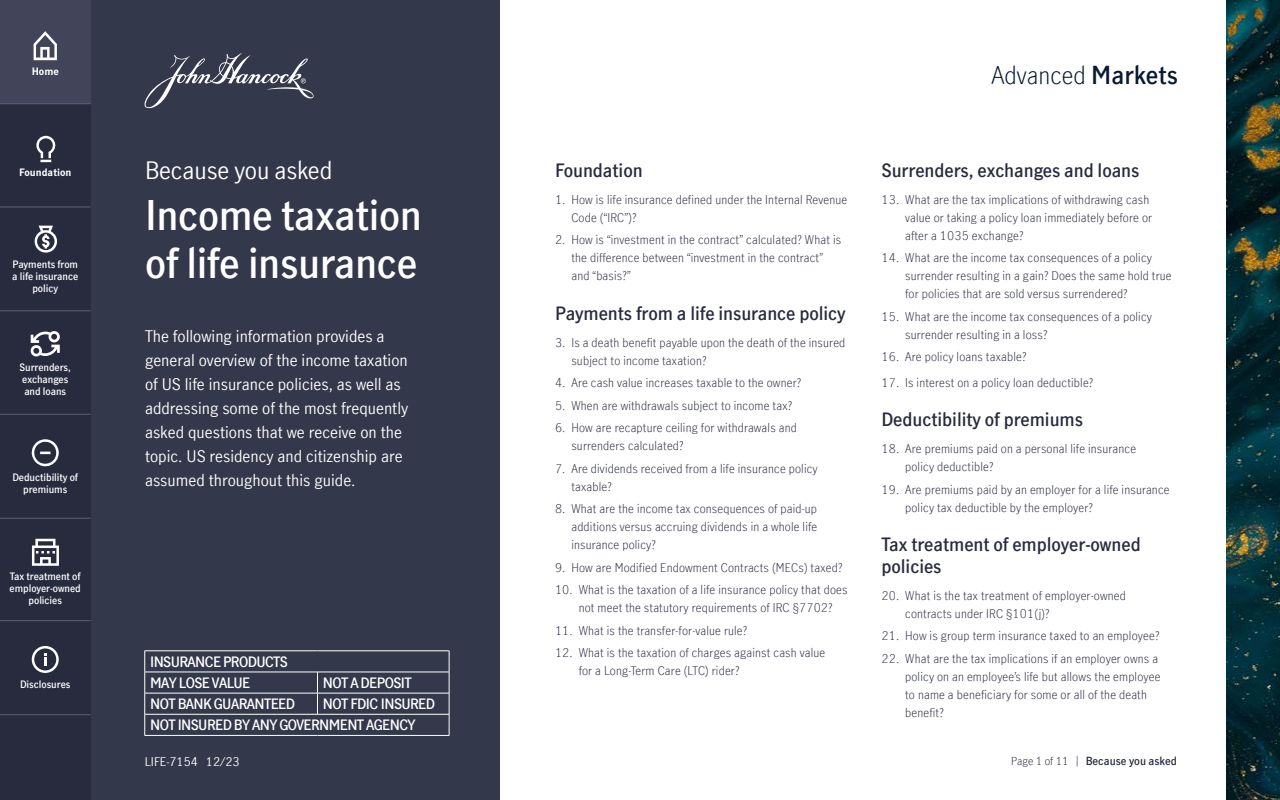
<style>
.page{position:relative;width:1280px;height:800px;background:#fff}
.page>*{position:absolute;margin:0;border:0;box-sizing:border-box;transform-origin:0 0}
.t1{font:600 40px/48px "Manulife JH Sans Optimized";letter-spacing:-.01em;color:#fff}
.t2{font:300 24.3px "Manulife JH Sans Optimized";color:#081a31}
.t3{font:24px "Manulife JH Sans Optimized";letter-spacing:-.005em;color:#fff}
.t4{font:600 18px/21.6px "Manulife JH Sans Optimized";letter-spacing:-.005em;color:#282b3e}
.t5{font:16px/24px "Manulife JH Sans Optimized";color:#fff}
.t6{font:600 14px/21.2px "Manulife JH Sans Optimized";letter-spacing:-.04em;color:#fff}
.t7{font:300 12px/18px "Manulife JH Sans Optimized";letter-spacing:.015em;color:#282b3e}
.t8{font:12px "Manulife JH Sans Optimized";color:#fff}
.t9{font:600 11px "Manulife JH Sans Optimized";color:#282b3e}
.t10{font:600 10px/12px "Manulife JH Sans Optimized";letter-spacing:-.005em;color:#fff;text-align:center}
.t11{font:700 10px "Manulife JH Sans Optimized";color:#fff}
.s1{font-weight:600}
.s2{font-weight:300}
</style>
<div class="page">
<div style="left:90px;top:0;width:410px;height:800px;background:#34384b"></div>
<div style="left:0;top:0;width:90px;height:800px;background:#282b3e"></div>
<svg style="left:144px;top:53px;width:170px;height:55px"></svg>
<img style="left:1226px;top:0;width:54px;height:800px">
<div style="left:0;top:0;width:90px;height:104px;background:#424559"></div>
<hr style="left:144px;top:651px;width:173px;height:1px;background:#fff">
<hr style="left:317px;top:651px;width:132px;height:1px;background:#fff">
<hr style="left:144px;top:672px;width:173px;height:1px;background:#fff">
<hr style="left:317px;top:672px;width:132px;height:1px;background:#fff">
<hr style="left:144px;top:693px;width:173px;height:1px;background:#fff">
<hr style="left:317px;top:693px;width:132px;height:1px;background:#fff">
<svg style="left:317px;top:672px;width:1px;height:42px"></svg>
<hr style="left:144px;top:714px;width:173px;height:1px;background:#fff">
<svg style="left:144px;top:651px;width:1px;height:84px"></svg>
<hr style="left:317px;top:714px;width:132px;height:1px;background:#fff">
<svg style="left:449px;top:651px;width:1px;height:84px"></svg>
<hr style="left:144px;top:735px;width:173px;height:1px;background:#fff">
<hr style="left:317px;top:735px;width:132px;height:1px;background:#fff">
<svg style="left:32px;top:646px;width:27px;height:27px"></svg>
<hr style="left:0;top:103px;width:90px;height:1px;background:#5e6073">
<hr style="left:0;top:414px;width:90px;height:1px;background:#5e6073">
<hr style="left:0;top:518px;width:90px;height:1px;background:#5e6073">
<hr style="left:0;top:620px;width:90px;height:1px;background:#5e6073">
<hr style="left:0;top:714px;width:90px;height:1px;background:#5e6073">
<hr style="left:0;top:207px;width:90px;height:1px;background:#5e6073">
<hr style="left:0;top:311px;width:90px;height:1px;background:#5e6073">
<svg style="left:34px;top:31px;width:23px;height:29px"></svg>
<svg style="left:34px;top:226px;width:23px;height:27px"></svg>
<svg style="left:30px;top:331px;width:30px;height:26px"></svg>
<svg style="left:31px;top:439px;width:28px;height:28px"></svg>
<svg style="left:32px;top:539px;width:27px;height:27px"></svg>
<svg style="left:36px;top:136px;width:20px;height:26px"></svg>
<p class="t11" style="left:32px;top:65px;width:29px">Home</p>
<p class="t11" style="left:19px;top:165px;width:54px">Foundation</p>
<p class="t10" style="left:12px;top:258px;width:67px">Payments from a life insurance policy</p>
<p class="t10" style="left:20px;top:361px;width:53px;text-align:left">Surrenders, exchanges and loans</p>
<p class="t10" style="left:12px;top:471px;width:67px">Deductibility of premiums</p>
<p class="t10" style="left:10px;top:570px;width:73px">Tax treatment of employer-owned policies</p>
<p class="t10" style="left:20px;top:678px;width:52px">Disclosures</p>
<h3 class="t3" style="left:145px;top:153px;width:189px">Because you asked</h3>
<h1 class="t1" style="left:145px;top:190px;width:278px">Income taxation of life insurance</h1>
<p class="t5" style="left:145px;top:324px;width:265px">The following information provides a general overview of the income taxation of US life insurance policies, as well as addressing some of the most frequently asked questions that we receive on the topic. US residency and citizenship are assumed throughout this guide.</p>
<p class="t6" style="left:150px;top:650px;width:139px">INSURANCE PRODUCTS<br>MAY LOSE VALUE</p>
<p class="t6" style="left:323px;top:671px;width:90px">NOT A DEPOSIT</p>
<p class="t6" style="left:150px;top:693px;width:146px">NOT BANK GUARANTEED</p>
<p class="t6" style="left:150px;top:693px;width:286px;text-indent:173px">NOT FDIC INSURED<br>NOT INSURED BY ANY GOVERNMENT AGENCY</p>
<p class="t8" style="left:145px;top:754px;width:96px">LIFE-7154 12/23</p>
<h3 class="t4" style="left:555px;top:158px;width:89px">Foundation</h3>
<p class="t7" style="left:571px;top:190px;width:277px;text-indent:-16px">1. How is life insurance defined under the Internal Revenue<br>Code (“IRC”)?</p>
<p class="t7" style="left:571px;top:230px;width:271px;text-indent:-16px">2. How is “investment in the contract” calculated? What is the difference between “investment in the contract” and “basis?”</p>
<h3 class="t4" style="left:555px;top:302px;width:292px">Payments from a life insurance policy</h3>
<p class="t7" style="left:571px;top:333px;width:276px;text-indent:-16px">3. Is a death benefit payable upon the death of the insured subject to income taxation?</p>
<p class="t7" style="left:555px;top:373px;width:248px">4. Are cash value increases taxable to the owner?</p>
<p class="t7" style="left:555px;top:396px;width:239px">5. When are withdrawals subject to income tax?</p>
<p class="t7" style="left:571px;top:418px;width:227px;text-indent:-16px">6. How are recapture ceiling for withdrawals and surrenders calculated?</p>
<p class="t7" style="left:571px;top:459px;width:248px;text-indent:-16px">7. Are dividends received from a life insurance policy taxable?</p>
<p class="t7" style="left:571px;top:499px;width:247px;text-align:justify;text-indent:-16px">8. What are the income tax consequences of paid-up additions versus accruing dividends in a whole life insurance policy?</p>
<p class="t7" style="left:555px;top:558px;width:289px">9. How are Modified Endowment Contracts (MECs) taxed?</p>
<p class="t7" style="left:579px;top:580px;width:270px;text-indent:-24px">10. What is the taxation of a life insurance policy that does not meet the statutory requirements of IRC §7702?</p>
<p class="t7" style="left:555px;top:621px;width:194px">11. What is the transfer-for-value rule?</p>
<p class="t7" style="left:579px;top:643px;width:248px;text-indent:-24px">12. What is the taxation of charges against cash value for a Long-Term Care (LTC) rider?</p>
<h2 class="t2" style="left:992px;top:59px;width:188px">Advanced <span class="s1">Markets</span></h2>
<h3 class="t4" style="left:882px;top:158px;width:259px">Surrenders, exchanges and loans</h3>
<p class="t7" style="left:905px;top:190px;width:249px;text-indent:-24px">13. What are the tax implications of withdrawing cash value or taking a policy loan immediately before or after a 1035 exchange?</p>
<p class="t7" style="left:905px;top:248px;width:268px;text-indent:-24px">14. What are the income tax consequences of a policy surrender resulting in a gain? Does the same hold true for policies that are sold versus surrendered?</p>
<p class="t7" style="left:905px;top:307px;width:248px;text-indent:-24px">15. What are the income tax consequences of a policy surrender resulting in a loss?</p>
<p class="t7" style="left:882px;top:347px;width:146px">16. Are policy loans taxable?</p>
<p class="t7" style="left:882px;top:373px;width:213px">17. Is interest on a policy loan deductible?</p>
<h3 class="t4" style="left:882px;top:408px;width:203px">Deductibility of premiums</h3>
<p class="t7" style="left:905px;top:439px;width:232px;text-indent:-24px">18. Are premiums paid on a personal life insurance policy deductible?</p>
<p class="t7" style="left:905px;top:480px;width:266px;text-indent:-24px">19. Are premiums paid by an employer for a life insurance policy tax deductible by the employer?</p>
<h3 class="t4" style="left:882px;top:533px;width:261px">Tax treatment of employer-owned policies</h3>
<p class="t7" style="left:905px;top:586px;width:222px;text-indent:-24px">20. What is the tax treatment of employer-owned contracts under IRC §101(j)?</p>
<p class="t7" style="left:882px;top:626px;width:279px">21. How is group term insurance taxed to an employee?</p>
<p class="t7" style="left:905px;top:649px;width:257px;text-indent:-24px">22. What are the tax implications if an employer owns a policy on an employee’s life but allows the employee to name a beneficiary for some or all of the death benefit?</p>
<p class="t9" style="left:1011px;top:753px;width:167px"><span class="s2">Page 1 of 11 |</span> Because you asked</p>
</div>
